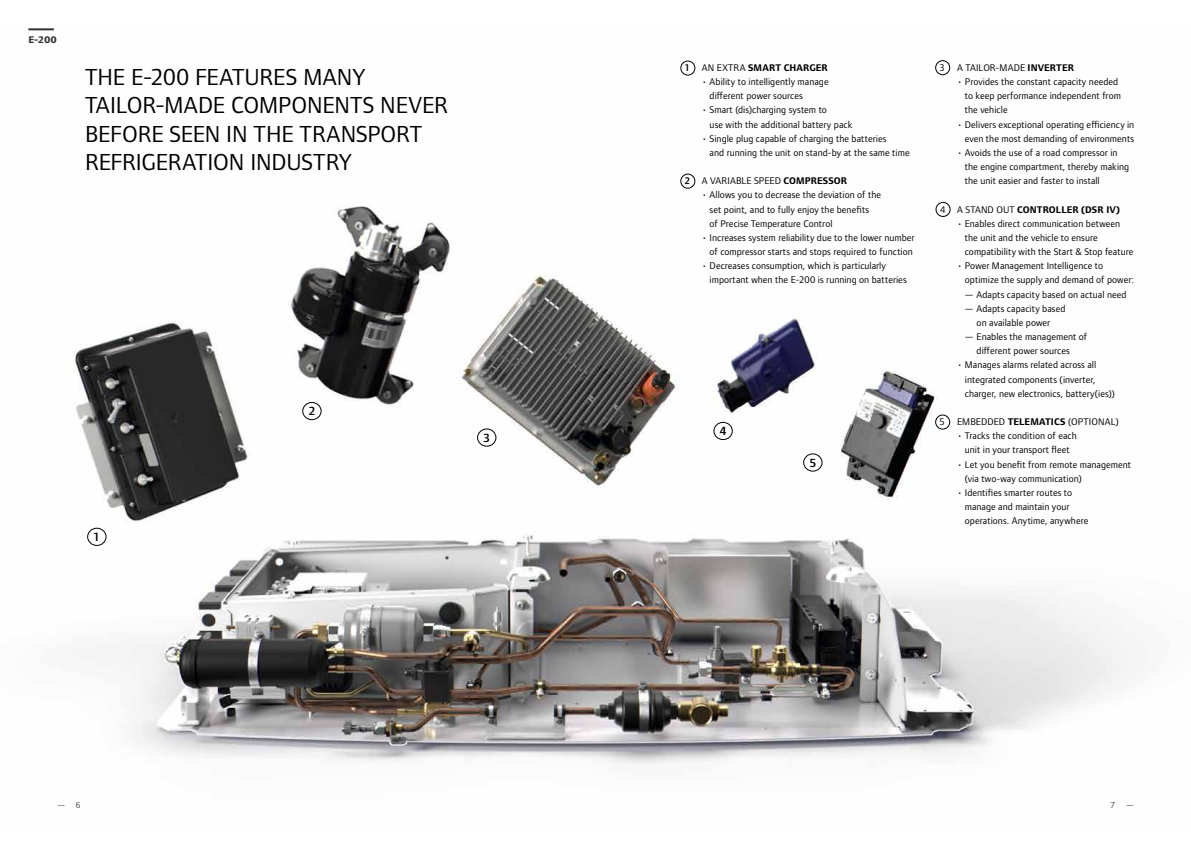
<style>
.page{position:relative;width:1191px;height:842px;background:#fff}
.page>*{position:absolute;margin:0;border:0;box-sizing:border-box;transform-origin:0 0}
.t1{font:24px/28.3px "Foundry Form Sans";letter-spacing:-.005em;color:#000}
.t2{font:600 12.3px "Foundry Form Sans";color:#000}
.t3{font:10px/14.2px "Foundry Form Sans";letter-spacing:.005em;color:#000}
.t4{font:700 10px "Foundry Form Sans";letter-spacing:.01em;color:#000}
.t5{font:800 10px "Foundry Form Sans";color:#343233}
.t6{font:600 10px "Foundry Form Sans";color:#000}
.t7{font:9px "Foundry Form Sans";color:#4a4a49}
.s1{font-weight:400}
.s2{font-weight:700}
</style>
<div class="page">
<img style="left:28px;top:30px;width:1101px;height:734px">
<hr style="left:28px;top:28px;width:26px;height:2px;background:#343233">
<div style="left:88px;top:528px;width:18px;height:17px;background:#fff;border-radius:50%"></div>
<div style="left:87px;top:528px;width:19px;height:18px;border:1px solid #000;border-radius:50%"></div>
<div style="left:303px;top:402px;width:18px;height:18px;background:#fff;border-radius:50%"></div>
<div style="left:302px;top:402px;width:19px;height:18px;border:1px solid #000;border-radius:50%"></div>
<div style="left:477px;top:429px;width:19px;height:17px;background:#fff;border-radius:50%"></div>
<div style="left:477px;top:429px;width:19px;height:17px;border:1px solid #000;border-radius:50%"></div>
<div style="left:714px;top:422px;width:18px;height:18px;background:#fff;border-radius:50%"></div>
<div style="left:713px;top:422px;width:19px;height:18px;border:1px solid #000;border-radius:50%"></div>
<div style="left:803px;top:454px;width:19px;height:17px;background:#fff;border-radius:50%"></div>
<div style="left:803px;top:454px;width:19px;height:17px;border:1px solid #000;border-radius:50%"></div>
<div style="left:681px;top:174px;width:14px;height:14px;background:#fff;border-radius:50%"></div>
<div style="left:680px;top:174px;width:15px;height:14px;border:1px solid #000;border-radius:50%"></div>
<div style="left:936px;top:202px;width:14px;height:14px;background:#fff;border-radius:50%"></div>
<div style="left:935px;top:202px;width:15px;height:15px;border:1px solid #000;border-radius:50%"></div>
<div style="left:935px;top:61px;width:14px;height:14px;background:#fff;border-radius:50%"></div>
<div style="left:935px;top:60px;width:15px;height:15px;border:1px solid #000;border-radius:50%"></div>
<div style="left:935px;top:415px;width:14px;height:14px;background:#fff;border-radius:50%"></div>
<div style="left:935px;top:415px;width:15px;height:14px;border:1px solid #000;border-radius:50%"></div>
<div style="left:681px;top:61px;width:14px;height:14px;background:#fff;border-radius:50%"></div>
<div style="left:680px;top:61px;width:15px;height:14px;border:1px solid #000;border-radius:50%"></div>
<p class="t5" style="left:28px;top:34px;width:30px">E-200</p>
<h1 class="t1" style="left:85px;top:63px;width:364px">THE E-200 FEATURES MANY<br>TAILOR-MADE COMPONENTS NEVER<br>BEFORE SEEN IN THE TRANSPORT<br>REFRIGERATION INDUSTRY</h1>
<p class="t2" style="left:93px;top:530px;width:9px">1</p>
<p class="t2" style="left:308px;top:404px;width:9px">2</p>
<p class="t2" style="left:483px;top:430px;width:9px">3</p>
<p class="t6" style="left:684px;top:62px;width:7px">1</p>
<p class="t6" style="left:684px;top:175px;width:7px">2</p>
<p class="t4" style="left:702px;top:62px;width:127px"><span class="s1">AN EXTRA</span> SMART CHARGER</p>
<p class="t3" style="left:709px;top:75px;width:120px;text-indent:-8px">• Ability to intelligently manage different power sources</p>
<p class="t3" style="left:709px;top:103px;width:144px;text-indent:-8px">• Smart (dis)charging system to<br>use with the additional battery pack</p>
<p class="t3" style="left:709px;top:131px;width:201px;text-indent:-8px">• Single plug capable of charging the batteries<br>and running the unit on stand-by at the same time</p>
<p class="t3" style="left:702px;top:174px;width:147px">A VARIABLE SPEED <span class="s2">COMPRESSOR</span></p>
<p class="t3" style="left:709px;top:188px;width:173px;text-indent:-8px">• Allows you to decrease the deviation of the set point, and to fully enjoy the benefits<br>of Precise Temperature Control</p>
<p class="t3" style="left:702px;top:230px;width:214px;text-align:right">• Increases system reliability due to the lower number of compressor starts and stops required to function</p>
<p class="t3" style="left:709px;top:259px;width:199px;text-indent:-8px">• Decreases consumption, which is particularly important when the E-200 is running on batteries</p>
<p class="t2" style="left:719px;top:424px;width:9px">4</p>
<p class="t2" style="left:809px;top:455px;width:9px">5</p>
<p class="t3" style="left:939px;top:61px;width:7px">3</p>
<p class="t3" style="left:940px;top:202px;width:7px">4</p>
<p class="t3" style="left:939px;top:415px;width:7px">5</p>
<p class="t3" style="left:957px;top:60px;width:118px">A TAILOR-MADE <span class="s2">INVERTER</span></p>
<p class="t3" style="left:964px;top:75px;width:158px;text-indent:-8px">• Provides the constant capacity needed to keep performance independent from the vehicle</p>
<p class="t3" style="left:957px;top:117px;width:179px;text-align:right">• Delivers exceptional operating efficiency in even the most demanding of environments</p>
<p class="t3" style="left:964px;top:145px;width:166px;text-indent:-8px">• Avoids the use of a road compressor in the engine compartment, thereby making the unit easier and faster to install</p>
<p class="t4" style="left:957px;top:203px;width:164px"><span class="s1">A STAND OUT</span> CONTROLLER (DSR IV)</p>
<p class="t3" style="left:964px;top:216px;width:170px;text-indent:-8px">• Enables direct communication between the unit and the vehicle to ensure compatibility with the Start &amp; Stop feature</p>
<p class="t3" style="left:964px;top:259px;width:171px;text-indent:-8px">• Power Management Intelligence to optimize the supply and demand of power:</p>
<p class="t3" style="left:964px;top:287px;width:164px">— Adapts capacity based on actual need</p>
<p class="t3" style="left:964px;top:301px;width:103px;text-align:center">— Adapts capacity based on available power</p>
<p class="t3" style="left:964px;top:330px;width:125px;text-align:center">— Enables the management of different power sources</p>
<p class="t3" style="left:964px;top:358px;width:152px;text-indent:-8px">• Manages alarms related across all integrated components (inverter, charger, new electronics, battery(ies))</p>
<p class="t3" style="left:957px;top:415px;width:163px">EMBEDDED <span class="s2">TELEMATICS</span> (OPTIONAL)</p>
<p class="t3" style="left:957px;top:429px;width:121px;text-align:center">• Tracks the condition of each unit in your transport fleet</p>
<p class="t3" style="left:964px;top:457px;width:168px;text-indent:-8px">• Let you benefit from remote management (via two-way communication)</p>
<p class="t3" style="left:964px;top:486px;width:125px;text-indent:-8px">• Identifies smarter routes to manage and maintain your operations. Anytime, anywhere</p>
<p class="t7" style="left:57px;top:800px;width:25px">— 6</p>
<p class="t7" style="left:1110px;top:800px;width:25px">7 —</p>
</div>
